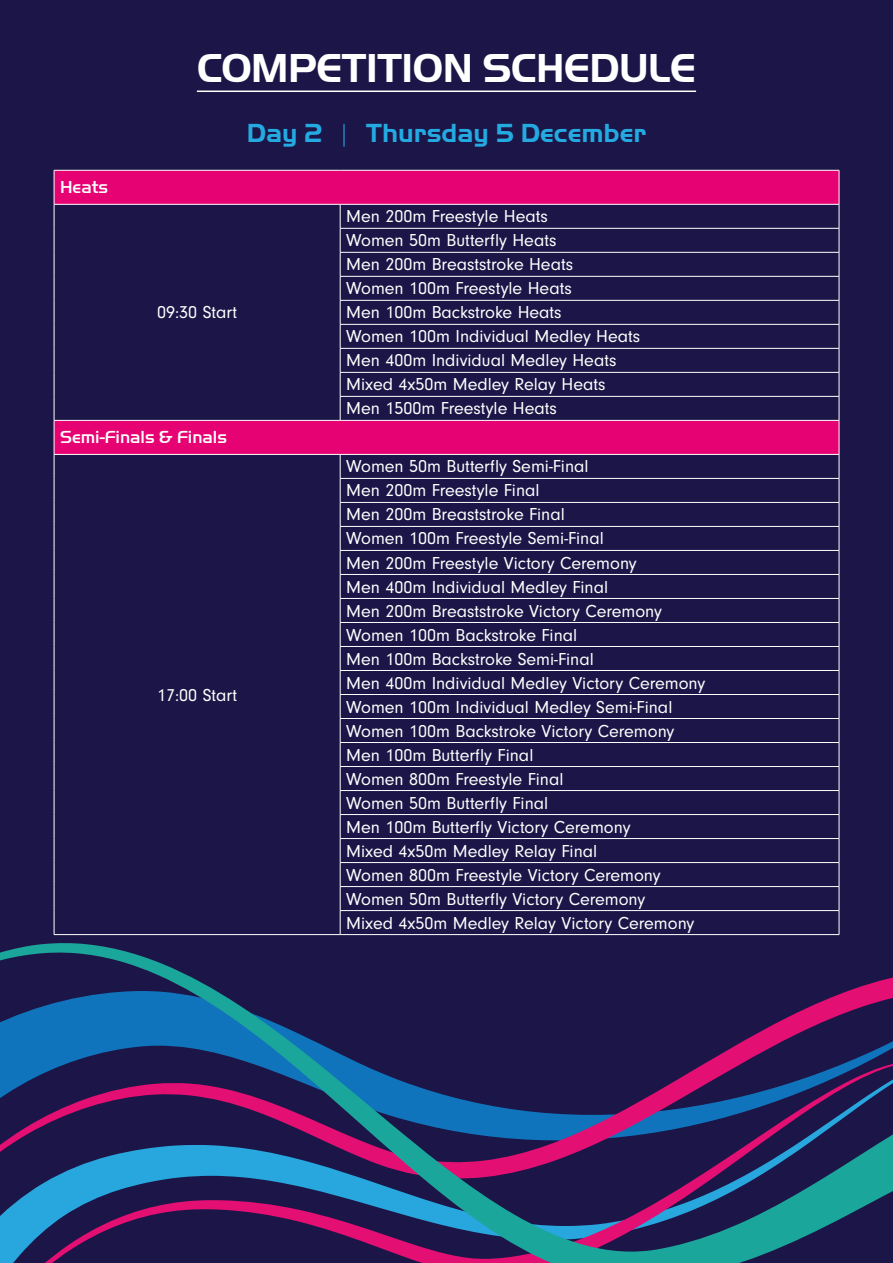
<style>
.page{position:relative;width:893px;height:1263px;background:#1b1647}
.page>*{position:absolute;margin:0;border:0;box-sizing:border-box;transform-origin:0 0}
.t1{font:700 42px "Handel Gothic LT";letter-spacing:-.01em;color:#fff}
.t2{font:700 27px "Handel Gothic Com";color:#24aae1}
.t3{font:18px/24px "Neuzeit Gro";color:#fff}
.t4{font:500 18px "Handel Gothic Com";color:#fff}
.t5{font:500 18px "Handel Gothic LT";color:#fff}
</style>
<div class="page">
<svg style="left:0;top:943px;width:893px;height:320px"></svg>
<hr style="left:197px;top:91px;width:499px;height:1px;background:#fff">
<svg style="left:55px;top:171px;width:784px;height:283px"></svg>
<hr style="left:54px;top:170px;width:286px;height:1px;background:#fff">
<hr style="left:54px;top:170px;width:1px;height:34px;background:#fff">
<hr style="left:340px;top:170px;width:499px;height:1px;background:#fff">
<hr style="left:839px;top:170px;width:1px;height:34px;background:#fff">
<hr style="left:54px;top:204px;width:286px;height:1px;background:#fff">
<hr style="left:340px;top:204px;width:499px;height:1px;background:#fff">
<hr style="left:340px;top:228px;width:499px;height:1px;background:#fff">
<hr style="left:340px;top:252px;width:499px;height:1px;background:#fff">
<hr style="left:340px;top:276px;width:499px;height:1px;background:#fff">
<hr style="left:340px;top:300px;width:499px;height:1px;background:#fff">
<hr style="left:340px;top:324px;width:499px;height:1px;background:#fff">
<hr style="left:340px;top:348px;width:499px;height:1px;background:#fff">
<hr style="left:340px;top:372px;width:499px;height:1px;background:#fff">
<svg style="left:54px;top:204px;width:1px;height:216px"></svg>
<hr style="left:340px;top:396px;width:499px;height:1px;background:#fff">
<svg style="left:340px;top:204px;width:1px;height:216px"></svg>
<svg style="left:839px;top:204px;width:1px;height:216px"></svg>
<hr style="left:54px;top:420px;width:286px;height:1px;background:#fff">
<hr style="left:54px;top:421px;width:1px;height:33px;background:#fff">
<hr style="left:340px;top:420px;width:499px;height:1px;background:#fff">
<hr style="left:839px;top:421px;width:1px;height:33px;background:#fff">
<hr style="left:54px;top:454px;width:286px;height:1px;background:#fff">
<hr style="left:340px;top:454px;width:499px;height:1px;background:#fff">
<hr style="left:340px;top:478px;width:499px;height:1px;background:#fff">
<hr style="left:340px;top:502px;width:499px;height:1px;background:#fff">
<hr style="left:340px;top:526px;width:499px;height:1px;background:#fff">
<hr style="left:340px;top:550px;width:499px;height:1px;background:#fff">
<hr style="left:340px;top:574px;width:499px;height:1px;background:#fff">
<hr style="left:340px;top:598px;width:499px;height:1px;background:#fff">
<hr style="left:340px;top:622px;width:499px;height:1px;background:#fff">
<hr style="left:340px;top:646px;width:499px;height:1px;background:#fff">
<hr style="left:340px;top:670px;width:499px;height:1px;background:#fff">
<hr style="left:340px;top:694px;width:499px;height:1px;background:#fff">
<hr style="left:340px;top:718px;width:499px;height:1px;background:#fff">
<hr style="left:340px;top:742px;width:499px;height:1px;background:#fff">
<hr style="left:340px;top:766px;width:499px;height:1px;background:#fff">
<hr style="left:340px;top:790px;width:499px;height:1px;background:#fff">
<hr style="left:340px;top:814px;width:499px;height:1px;background:#fff">
<hr style="left:340px;top:838px;width:499px;height:1px;background:#fff">
<hr style="left:340px;top:862px;width:499px;height:1px;background:#fff">
<hr style="left:340px;top:886px;width:499px;height:1px;background:#fff">
<svg style="left:54px;top:455px;width:1px;height:479px"></svg>
<hr style="left:340px;top:910px;width:499px;height:1px;background:#fff">
<svg style="left:340px;top:455px;width:1px;height:479px"></svg>
<svg style="left:839px;top:455px;width:1px;height:479px"></svg>
<hr style="left:54px;top:934px;width:286px;height:1px;background:#fff">
<hr style="left:340px;top:934px;width:499px;height:1px;background:#fff">
<h1 class="t1" style="left:197px;top:44px;width:500px">COMPETITION SCHEDULE</h1>
<h2 class="t2" style="left:247px;top:117px;width:401px">Day 2 | Thursday 5 December</h2>
<p class="t5" style="left:60px;top:177px;width:50px">Heats</p>
<p class="t3" style="left:157px;top:301px;width:82px">09:30 Start</p>
<p class="t4" style="left:60px;top:427px;width:168px">Semi-Finals &amp; Finals</p>
<p class="t3" style="left:157px;top:683px;width:82px">17:00 Start</p>
<p class="t3" style="left:346px;top:205px;width:296px">Men 200m Freestyle Heats<br>Women 50m Butterfly Heats<br>Men 200m Breaststroke Heats<br>Women 100m Freestyle Heats<br>Men 100m Backstroke Heats<br>Women 100m Individual Medley Heats<br>Men 400m Individual Medley Heats<br>Mixed 4x50m Medley Relay Heats<br>Men 1500m Freestyle Heats</p>
<p class="t3" style="left:346px;top:455px;width:361px">Women 50m Butterfly Semi-Final<br>Men 200m Freestyle Final<br>Men 200m Breaststroke Final<br>Women 100m Freestyle Semi-Final<br>Men 200m Freestyle Victory Ceremony<br>Men 400m Individual Medley Final<br>Men 200m Breaststroke Victory Ceremony Women 100m Backstroke Final<br>Men 100m Backstroke Semi-Final<br>Men 400m Individual Medley Victory Ceremony Women 100m Individual Medley Semi-Final Women 100m Backstroke Victory Ceremony Men 100m Butterfly Final<br>Women 800m Freestyle Final<br>Women 50m Butterfly Final<br>Men 100m Butterfly Victory Ceremony<br>Mixed 4x50m Medley Relay Final<br>Women 800m Freestyle Victory Ceremony Women 50m Butterfly Victory Ceremony<br>Mixed 4x50m Medley Relay Victory Ceremony</p>
</div>
